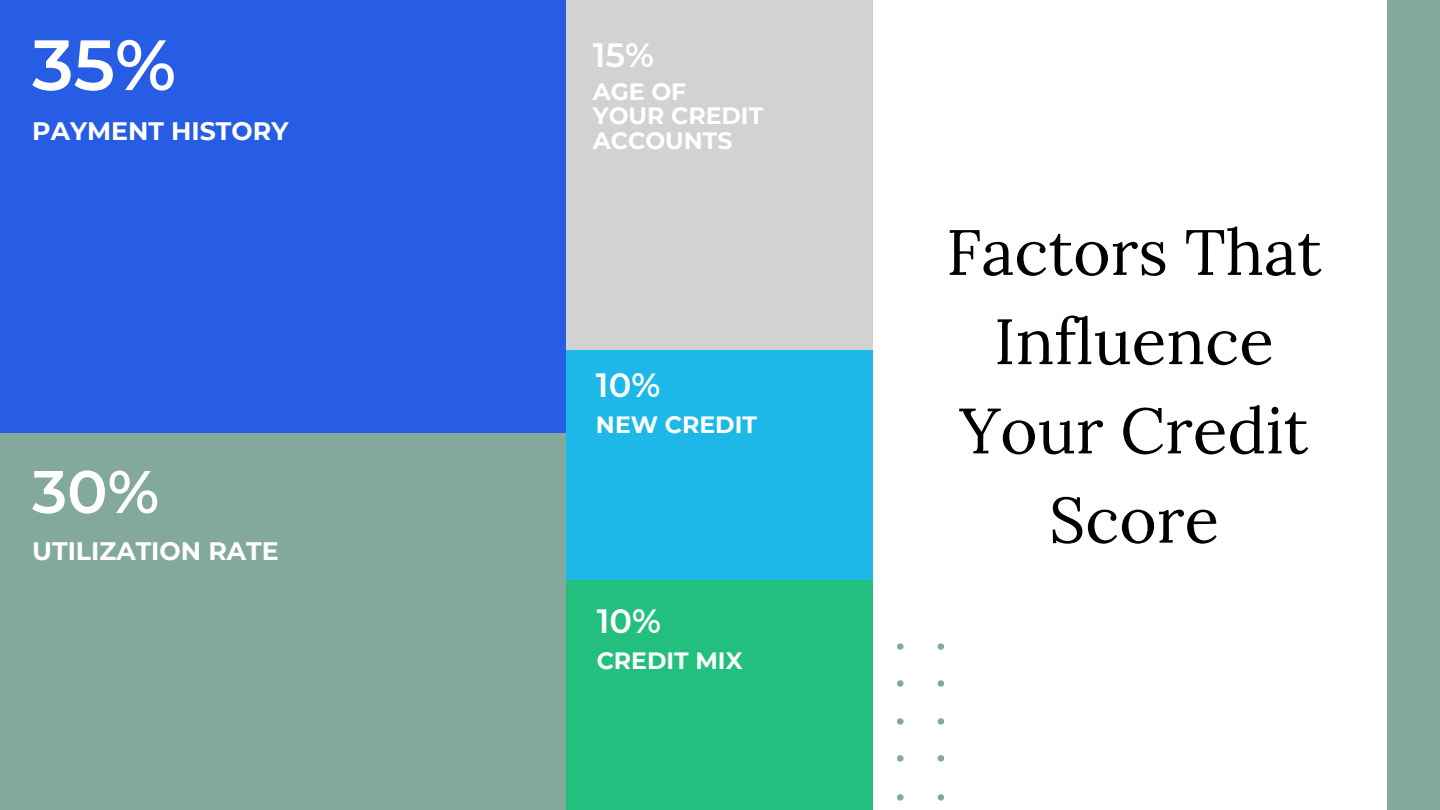
<style>
.page{position:relative;width:1440px;height:810px;background:#fff}
.page>*{position:absolute;margin:0;border:0;box-sizing:border-box;transform-origin:0 0}
.t1{font:600 71px "Montserrat";color:#fff}
.t2{font:64px/89.2px "Lora";color:#000;text-align:center}
.t3{font:600 60.1px "Montserrat";color:#fff}
.t4{font:600 33.7px "Montserrat";color:#fff}
.t5{font:700 25.2px "Montserrat";color:#fff}
.t6{font:700 23.6px/24.8px "Montserrat";color:#fff}
</style>
<div class="page">
<div style="left:0;top:0;width:567px;height:433px;background:#275ce4"></div>
<div style="left:0;top:433px;width:567px;height:377px;background:#83a99a"></div>
<div style="left:567px;top:574px;width:305px;height:236px;background:#22bf7e"></div>
<div style="left:567px;top:348px;width:305px;height:231px;background:#1db8e8"></div>
<div style="left:567px;top:0;width:305px;height:349px;background:#d2d2d2"></div>
<img style="left:897px;top:643px;width:47px;height:158px">
<div style="left:1387px;top:0;width:53px;height:810px;background:#83a99a"></div>
<p class="t1" style="left:32px;top:21px;width:145px">35%</p>
<p class="t5" style="left:32px;top:116px;width:258px">PAYMENT HISTORY</p>
<p class="t3" style="left:32px;top:455px;width:129px">30%</p>
<h1 class="t5" style="left:32px;top:536px;width:248px">UTILIZATION RATE</h1>
<p class="t4" style="left:593px;top:35px;width:63px">15%</p>
<p class="t6" style="left:593px;top:79px;width:172px">AGE OF<br>YOUR CREDIT<br>ACCOUNTS</p>
<p class="t4" style="left:596px;top:364px;width:66px">10%</p>
<p class="t6" style="left:596px;top:412px;width:163px">NEW CREDIT</p>
<p class="t4" style="left:597px;top:600px;width:66px">10%</p>
<p class="t6" style="left:597px;top:648px;width:147px">CREDIT MIX</p>
<h2 class="t2" style="left:946px;top:207px;width:377px">Factors That<br>Influence<br>Your Credit<br>Score</h2>
</div>
